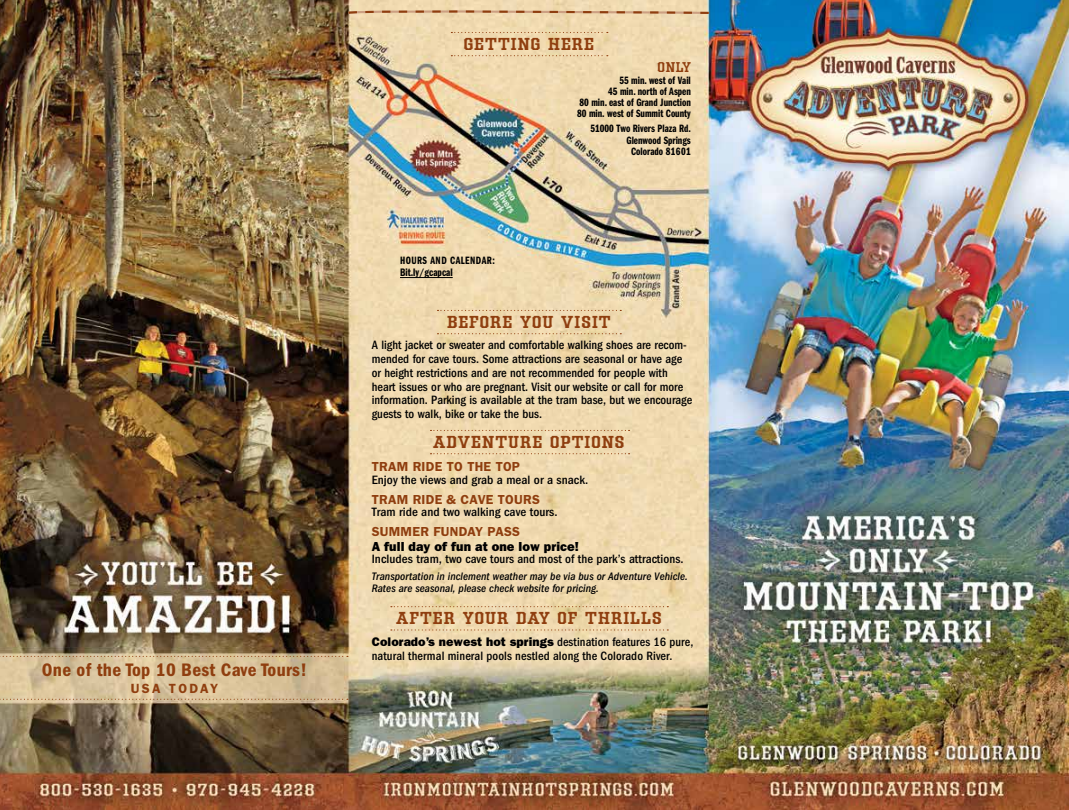
<style>
.page{position:relative;width:1069px;height:810px;background:#fff}
.page>*{position:absolute;margin:0;border:0;box-sizing:border-box;transform-origin:0 0}
.t1{font:600 condensed 18.75px "Franklin Gothic";letter-spacing:.015em;color:#8f3e0f}
.t2{font:17.5px "LHF Durango";letter-spacing:.055em;color:#8f3e0f;scale:1.12 1}
.t3{font:600 13.38px "Franklin Gothic";letter-spacing:.17em;color:#8f3e0f}
.t4{font:600 13.12px "Franklin Gothic";letter-spacing:.02em;color:#8f3e0f}
.t5{font:800 13.12px "Franklin Gothic";letter-spacing:.005em;color:#000}
.t6{font:500 condensed 12.5px/13.8px "Franklin Gothic";color:#000}
.t7{font:500 condensed 12.5px "Franklin Gothic";color:#000;scale:1.05 1}
.t8{font:12.5px "LHF Durango";color:#8f3e0f;scale:1.2 1}
.t9{font:italic 500 condensed 11.25px/11.9px "Franklin Gothic";letter-spacing:.005em;color:#000}
.t10{font:11.25px "Franklin Gothic Demi Cmpr";color:#000}
.t11{font:11px/11.2px "Franklin Gothic Demi Cmpr";color:#000;text-align:right}
.t12{font:11px "Franklin Gothic Demi Cmpr";letter-spacing:.04em;color:#000}
.s1{font-weight:800;font-stretch:normal}
</style>
<div class="page">
<img style="left:0;top:0;width:1069px;height:810px">
<svg style="left:451px;top:55px;width:157px;height:1px"></svg>
<svg style="left:451px;top:32px;width:157px;height:1px"></svg>
<svg style="left:437px;top:310px;width:184px;height:1px"></svg>
<svg style="left:437px;top:333px;width:184px;height:1px"></svg>
<svg style="left:430px;top:430px;width:199px;height:1px"></svg>
<svg style="left:391px;top:606px;width:277px;height:1px"></svg>
<svg style="left:391px;top:629px;width:277px;height:2px"></svg>
<svg style="left:346px;top:10px;width:365px;height:5px;background:#cfa780"></svg>
<svg style="left:430px;top:453px;width:199px;height:1px"></svg>
<svg style="left:0;top:656px;width:348px;height:1px"></svg>
<svg style="left:0;top:699px;width:348px;height:1px"></svg>
<hr style="left:400px;top:277px;width:53px;height:1px;background:#000">
<h1 class="t1" style="left:42px;top:659px;width:266px">One of the Top 10 Best Cave Tours!</h1>
<p class="t3" style="left:131px;top:680px;width:89px">USA TODAY</p>
<h2 class="t2" style="left:464px;top:34px;width:118px">getting here</h2>
<p class="t12" style="left:400px;top:254px;width:96px">HOURS AND CALENDAR:</p>
<p class="t10" style="left:400px;top:267px;width:54px">Bit.ly/gcapcal</p>
<p class="t8" style="left:657px;top:61px;width:29px">ONLY</p>
<p class="t11" style="left:577px;top:75px;width:115px">55 min. west of Vail<br>45 min. north of Aspen<br>80 min. east of Grand Junction<br>80 min. west of Summit County</p>
<p class="t11" style="left:590px;top:123px;width:102px">51000 Two Rivers Plaza Rd.<br>Glenwood Springs<br>Colorado 81601</p>
<h2 class="t2" style="left:447px;top:311px;width:148px">before you visit</h2>
<p class="t6" style="left:372px;top:338px;width:322px">A light jacket or sweater and comfortable walking shoes are recom&shy;mended for cave tours. Some attractions are seasonal or have age or height restrictions and are not recommended for people with heart issues or who are pregnant. Visit our website or call for more information. Parking is available at the tram base, but we encourage guests to walk, bike or take the bus.</p>
<h2 class="t2" style="left:433px;top:431px;width:172px">adventure options</h2>
<p class="t4" style="left:372px;top:459px;width:150px">TRAM RIDE TO THE TOP</p>
<p class="t7" style="left:372px;top:472px;width:208px">Enjoy the views and grab a meal or a snack.</p>
<p class="t4" style="left:372px;top:491px;width:170px">TRAM RIDE &amp; CAVE TOURS</p>
<p class="t7" style="left:372px;top:505px;width:178px">Tram ride and two walking cave tours.</p>
<p class="t4" style="left:372px;top:524px;width:150px">SUMMER FUNDAY PASS</p>
<p class="t5" style="left:372px;top:538px;width:209px">A full day of fun at one low price!</p>
<p class="t7" style="left:372px;top:552px;width:298px">Includes tram, two cave tours and most of the park’s attractions.</p>
<p class="t9" style="left:372px;top:571px;width:317px">Transportation in inclement weather may be via bus or Adventure Vehicle.<br>Rates are seasonal, please check website for pricing.</p>
<h2 class="t2" style="left:396px;top:608px;width:239px">after your day of thrills</h2>
<p class="t6" style="left:372px;top:635px;width:323px"><span class="s1">Colorado’s newest hot springs</span> destination features 16 pure, natural thermal mineral pools nestled along the Colorado River.</p>
</div>
